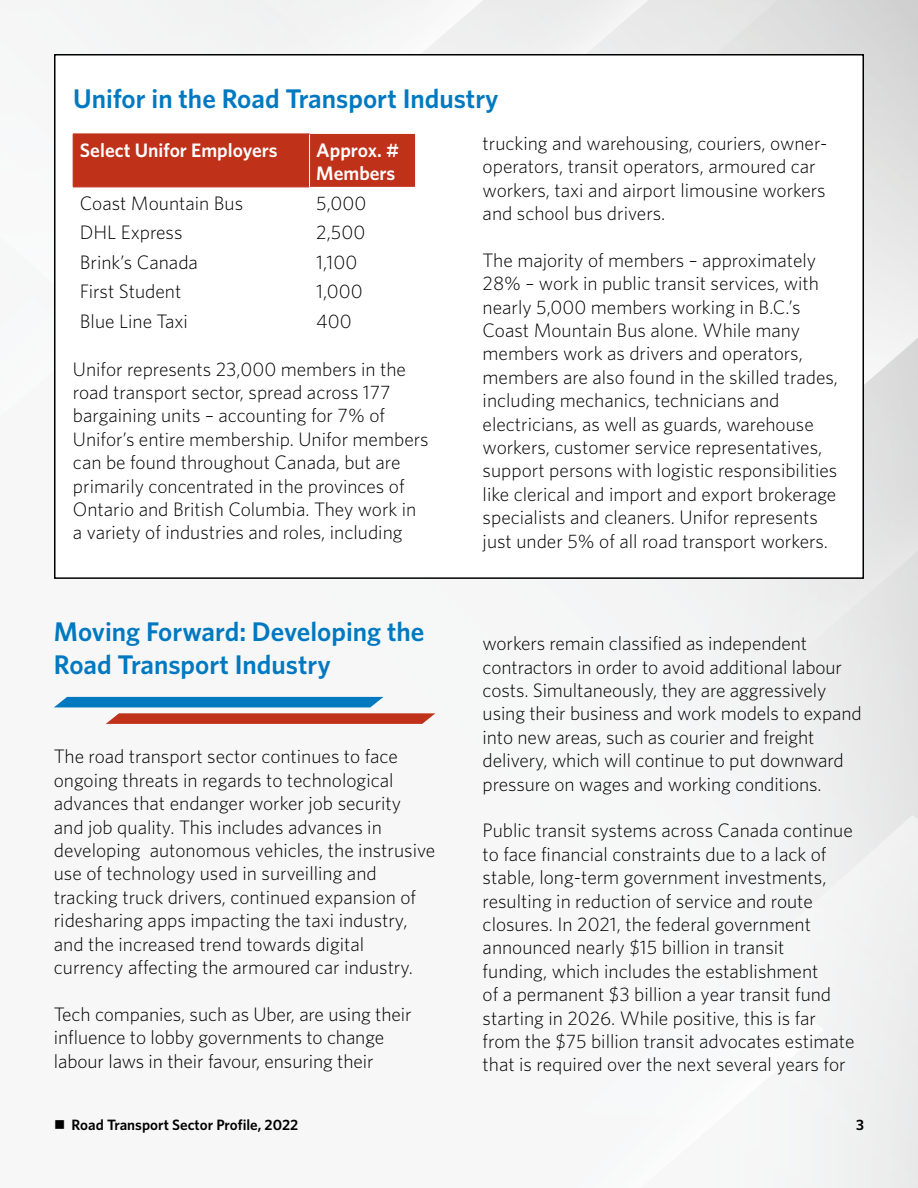
<style>
.page{position:relative;width:918px;height:1188px;background:#f7f7f8}
.page>*{position:absolute;margin:0;border:0;box-sizing:border-box;transform-origin:0 0}
.t1{font:600 27px/32.4px "Whitney HTF";color:#0079c1}
.Body_Text{font:300 19.5px/23.4px "Whitney HTF";color:#000}
.Body_Text-2{font:600 19.5px "Whitney HTF";color:#fff}
.t2{font:600 15px "Whitney HTF";color:#000}
</style>
<div class="page">
<div style="left:845px;top:815px;width:73px;height:373px;background:#efefef"></div>
<svg style="left:648px;top:0;width:270px;height:266px"></svg>
<div style="left:463px;top:0;width:185px;height:54px;background:#ededee"></div>
<svg style="left:788px;top:266px;width:130px;height:477px"></svg>
<div style="left:55px;top:55px;width:808px;height:523px;background:#fff"></div>
<div style="left:74px;top:134px;width:342px;height:54px;background:#c0311a"></div>
<hr style="left:309px;top:134px;width:1px;height:53px;background:#fff">
<hr style="left:73px;top:134px;width:237px;height:1px;background:#c0311a">
<hr style="left:73px;top:134px;width:1px;height:53px;background:#c0311a">
<hr style="left:73px;top:187px;width:236px;height:1px;background:#c0311a">
<svg style="left:106px;top:713px;width:329px;height:11px;background:#c4402a"></svg>
<div style="left:54px;top:697px;width:329px;height:10px;background:#0079c1"></div>
<h3 class="t1" style="left:73px;top:81px;width:427px">Unifor in the Road Transport Industry</h3>
<p class="Body_Text-2" style="left:80px;top:138px;width:199px">Select Unifor Employers</p>
<p class="Body_Text-2" style="left:316px;top:138px;width:84px">Approx. #</p>
<p class="Body_Text-2" style="left:316px;top:162px;width:81px">Members</p>
<p class="Body_Text" style="left:80px;top:191px;width:165px">Coast Mountain Bus</p>
<p class="Body_Text" style="left:316px;top:191px;width:52px">5,000</p>
<p class="Body_Text" style="left:80px;top:220px;width:104px">DHL Express</p>
<p class="Body_Text" style="left:316px;top:220px;width:51px">2,500</p>
<p class="Body_Text" style="left:80px;top:250px;width:120px">Brink’s Canada</p>
<p class="Body_Text" style="left:316px;top:250px;width:43px">1,100</p>
<p class="Body_Text" style="left:80px;top:280px;width:103px">First Student</p>
<p class="Body_Text" style="left:316px;top:280px;width:48px">1,000</p>
<p class="Body_Text" style="left:80px;top:309px;width:110px">Blue Line Taxi</p>
<p class="Body_Text" style="left:316px;top:309px;width:37px">400</p>
<p class="Body_Text" style="left:73px;top:357px;width:357px">Unifor represents 23,000 members in the road transport sector, spread across 177 bargaining units – accounting for 7% of Unifor’s entire membership. Unifor members can be found throughout Canada, but are primarily concentrated in the provinces of Ontario and British Columbia. They work in a variety of industries and roles, including</p>
<p class="Body_Text" style="left:483px;top:131px;width:346px">trucking and warehousing, couriers, owner&shy;operators, transit operators, armoured car workers, taxi and airport limousine workers and school bus drivers.</p>
<p class="Body_Text" style="left:483px;top:248px;width:357px">The majority of members – approximately 28% – work in public transit services, with nearly 5,000 members working in B.C.’s Coast Mountain Bus alone. While many members work as drivers and operators, members are also found in the skilled trades, including mechanics, technicians and electricians, as well as guards, warehouse workers, customer service representatives, support persons with logistic responsibilities like clerical and import and export brokerage specialists and cleaners. Unifor represents just under 5% of all road transport workers.</p>
<h3 class="t1" style="left:54px;top:615px;width:372px">Moving Forward: Developing the<br>Road Transport Industry</h3>
<p class="Body_Text" style="left:54px;top:745px;width:383px">The road transport sector continues to face ongoing threats in regards to technological advances that endanger worker job security and job quality. This includes advances in developing autonomous vehicles, the instrusive use of technology used in surveilling and tracking truck drivers, continued expansion of ridesharing apps impacting the taxi industry, and the increased trend towards digital currency affecting the armoured car industry.</p>
<p class="Body_Text" style="left:54px;top:1002px;width:359px">Tech companies, such as Uber, are using their influence to lobby governments to change labour laws in their favour, ensuring their</p>
<p class="Body_Text" style="left:483px;top:631px;width:381px">workers remain classified as independent contractors in order to avoid additional labour costs. Simultaneously, they are aggressively using their business and work models to expand into new areas, such as courier and freight delivery, which will continue to put downward pressure on wages and working conditions.</p>
<p class="Body_Text" style="left:483px;top:819px;width:373px">Public transit systems across Canada continue to face financial constraints due to a lack of stable, long-term government investments, resulting in reduction of service and route closures. In 2021, the federal government announced nearly $15 billion in transit<br>funding, which includes the establishment<br>of a permanent $3 billion a year transit fund starting in 2026. While positive, this is far from the $75 billion transit advocates estimate that is required over the next several years for</p>
<p class="t2" style="left:54px;top:1116px;width:246px">■ Road Transport Sector Profile, 2022</p>
<p class="t2" style="left:856px;top:1116px;width:9px">3</p>
</div>
